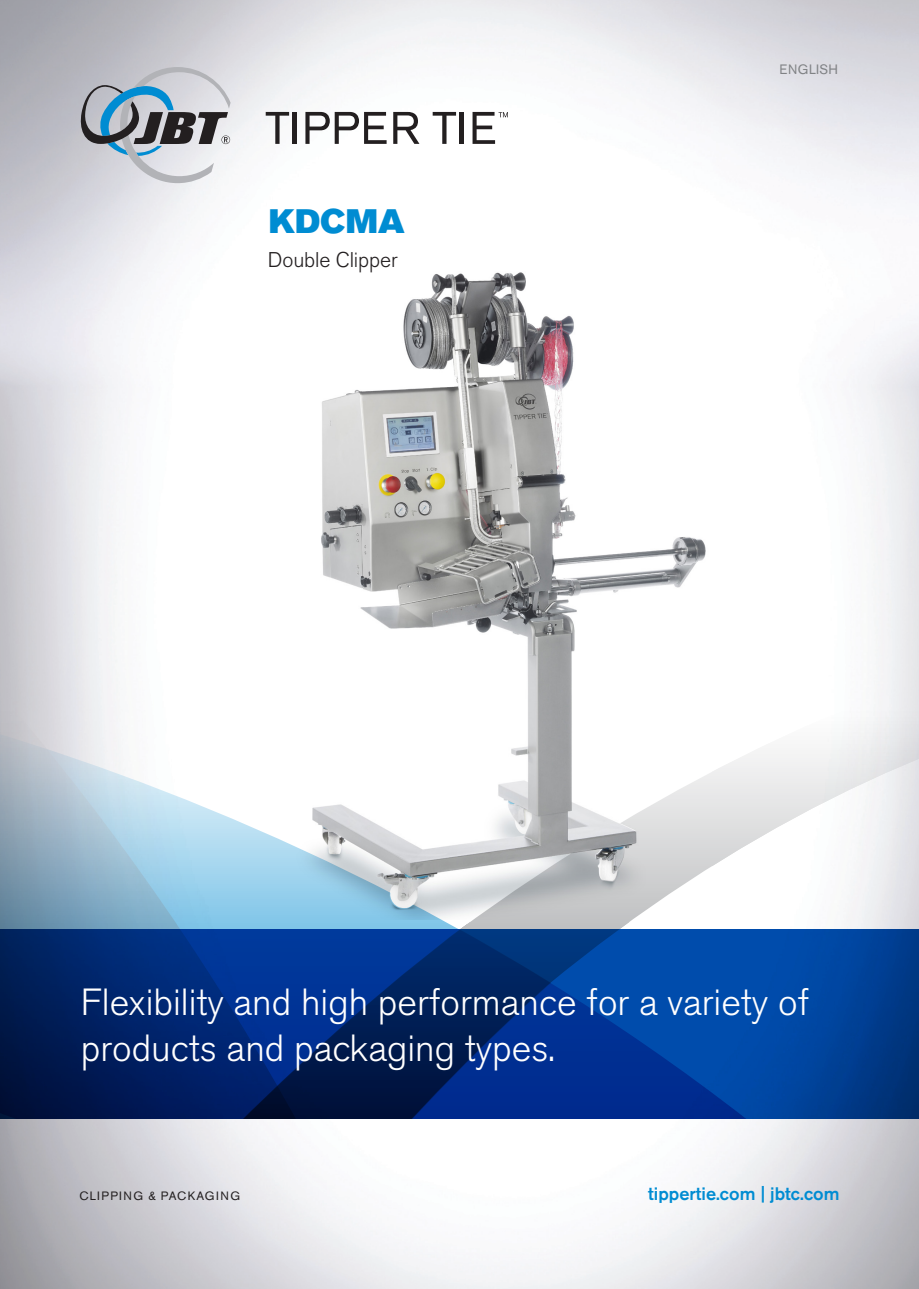
<style>
.page{position:relative;width:919px;height:1289px;background:#fff}
.page>*{position:absolute;margin:0;border:0;box-sizing:border-box;transform-origin:0 0}
.Cover_Headline_copy{font:300 37.5px/46.5px "Akzidenz Grotesk Pro";color:#fff}
.Product_Name{font:33.6px "Akzidenz Grotesk Pro Super";letter-spacing:.005em;color:#008cd2}
.Eveything_else{font:300 21.15px "Akzidenz Grotesk Pro";letter-spacing:-.005em;color:#231f20}
.t1{font:500 18px "Akzidenz Grotesk Pro";color:#008cd2}
.t2{font:13.5px "Akzidenz Grotesk Pro";letter-spacing:.03em;color:#808285}
.t3{font:12px "Akzidenz Grotesk Pro";letter-spacing:.11em;color:#231f20}
</style>
<div class="page">
<img style="left:0;top:0;width:918px;height:1288px">
<svg style="left:0;top:618px;width:291px;height:35px"></svg>
<svg style="left:0;top:653px;width:918px;height:276px"></svg>
<svg style="left:0;top:929px;width:918px;height:189px;background:#00307f"></svg>
<svg style="left:81px;top:67px;width:149px;height:116px;background:#abb3bc"></svg>
<svg style="left:266px;top:112px;width:23px;height:32px"></svg>
<hr style="left:293px;top:112px;width:4px;height:32px;background:#231f20">
<svg style="left:305px;top:112px;width:81px;height:32px"></svg>
<svg style="left:393px;top:112px;width:26px;height:32px"></svg>
<svg style="left:432px;top:112px;width:24px;height:32px"></svg>
<div style="left:459px;top:112px;width:5px;height:32px;background:#231f20"></div>
<svg style="left:472px;top:112px;width:36px;height:32px"></svg>
<img style="left:291px;top:253px;width:418px;height:666px">
<img style="left:321px;top:273px;width:206px;height:378px">
<p class="Product_Name" style="left:269px;top:199px;width:137px">KDCMA</p>
<p class="Eveything_else" style="left:268px;top:246px;width:131px">Double Clipper</p>
<p class="t2" style="left:779px;top:60px;width:60px">ENGLISH</p>
<p class="Cover_Headline_copy" style="left:81px;top:978px;width:730px">Flexibility and high performance for a variety of products and packaging types.</p>
<p class="t3" style="left:79px;top:1187px;width:162px">CLIPPING &amp; PACKAGING</p>
<p class="t1" style="left:648px;top:1181px;width:193px">tippertie.com | jbtc.com</p>
</div>
